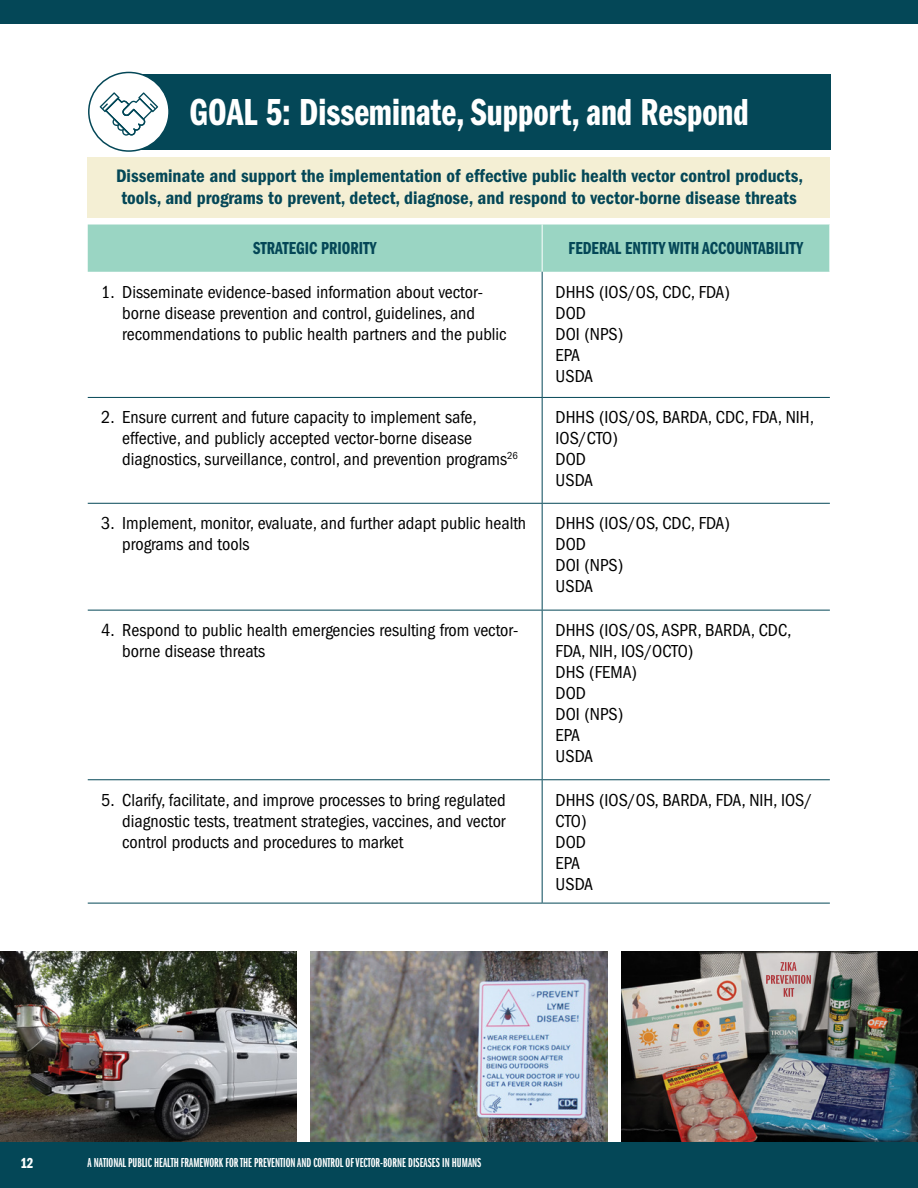
<style>
.page{position:relative;width:918px;height:1188px;background:#fff}
.page>*{position:absolute;margin:0;border:0;box-sizing:border-box;transform-origin:0 0}
.H2_goals{font:39px "ITC Franklin Gothic Std Dm Cp";color:#fff}
.Call-Out_Goal_Header{font:18.75px/22.5px "ITC Franklin Gothic Std Dm Cd";color:#044757}
.Table_Data{font:condensed 18px/21px "ITC Franklin Gothic Std";color:#000}
.Table_Header{font:18px "ITC Franklin Gothic Std Dm Cp";color:#044757}
.t1{font:15px "ITC Franklin Gothic Std Dm Cp";color:#fff}
.t2{font:13.5px "ITC Franklin Gothic Std Dm X Cp";color:#fff}
</style>
<div class="page">
<div style="left:0;top:1142px;width:918px;height:46px;background:#044757"></div>
<div style="left:0;top:0;width:918px;height:24px;background:#044757"></div>
<div style="left:129px;top:74px;width:701px;height:75px;background:#044757"></div>
<div style="left:89px;top:72px;width:80px;height:79px;background:#fff;border-radius:50%"></div>
<div style="left:88px;top:72px;width:82px;height:80px;border:2px solid #044757;border-radius:50%"></div>
<svg style="left:100px;top:92px;width:58px;height:44px"></svg>
<div style="left:88px;top:157px;width:742px;height:60px;background:#f4efd4"></div>
<div style="left:88px;top:225px;width:742px;height:47px;background:#9ad5c3"></div>
<hr style="left:542px;top:225px;width:1px;height:47px;background:#fff">
<hr style="left:542px;top:272px;width:1px;height:125px;background:#044757">
<hr style="left:88px;top:397px;width:454px;height:1px;background:#044757">
<hr style="left:542px;top:397px;width:288px;height:1px;background:#044757">
<hr style="left:542px;top:398px;width:1px;height:105px;background:#044757">
<hr style="left:88px;top:503px;width:454px;height:1px;background:#044757">
<hr style="left:542px;top:503px;width:288px;height:1px;background:#044757">
<hr style="left:542px;top:504px;width:1px;height:106px;background:#044757">
<hr style="left:88px;top:610px;width:454px;height:1px;background:#044757">
<hr style="left:542px;top:610px;width:288px;height:1px;background:#044757">
<hr style="left:542px;top:611px;width:1px;height:168px;background:#044757">
<hr style="left:88px;top:779px;width:454px;height:1px;background:#044757">
<hr style="left:542px;top:779px;width:288px;height:1px;background:#044757">
<hr style="left:542px;top:780px;width:1px;height:123px;background:#044757">
<hr style="left:88px;top:903px;width:454px;height:1px;background:#044757">
<hr style="left:542px;top:903px;width:288px;height:1px;background:#044757">
<img style="left:0;top:951px;width:297px;height:190px">
<img style="left:310px;top:951px;width:298px;height:190px">
<img style="left:621px;top:951px;width:297px;height:190px">
<svg style="left:766px;top:962px;width:45px;height:35px;background:#c9adac"></svg>
<p class="H2_goals" style="left:190px;top:91px;width:561px">GOAL 5: Disseminate, Support, and Respond</p>
<p class="Call-Out_Goal_Header" style="left:116px;top:164px;width:689px">Disseminate and support the implementation of effective public health vector control products, tools, and programs to prevent, detect, diagnose, and respond to vector-borne disease threats</p>
<p class="Table_Header" style="left:253px;top:238px;width:125px">STRATEGIC PRIORITY</p>
<p class="Table_Header" style="left:569px;top:238px;width:236px">FEDERAL ENTITY WITH ACCOUNTABILITY</p>
<p class="Table_Data" style="left:122px;top:281px;width:386px;text-indent:-21px">1. Disseminate evidence-based information about vector&shy;borne disease prevention and control, guidelines, and recommendations to public health partners and the public</p>
<p class="Table_Data" style="left:556px;top:281px;width:176px">DHHS (IOS/OS, CDC, FDA)</p>
<p class="Table_Data" style="left:556px;top:302px;width:32px">DOD</p>
<p class="Table_Data" style="left:556px;top:323px;width:69px">DOI (NPS)</p>
<p class="Table_Data" style="left:556px;top:344px;width:26px">EPA</p>
<p class="Table_Data" style="left:556px;top:365px;width:39px">USDA</p>
<p class="Table_Data" style="left:122px;top:407px;width:397px;text-indent:-21px">2. Ensure current and future capacity to implement safe, effective, and publicly accepted vector-borne disease diagnostics, surveillance, control, and prevention programs<sup>26</sup></p>
<p class="Table_Data" style="left:556px;top:407px;width:260px">DHHS (IOS/OS, BARDA, CDC, FDA, NIH,<br>IOS/CTO)</p>
<p class="Table_Data" style="left:556px;top:449px;width:32px">DOD</p>
<p class="Table_Data" style="left:556px;top:470px;width:39px">USDA</p>
<p class="Table_Data" style="left:122px;top:513px;width:406px;text-indent:-21px">3. Implement, monitor, evaluate, and further adapt public health programs and tools</p>
<p class="Table_Data" style="left:556px;top:513px;width:176px">DHHS (IOS/OS, CDC, FDA)</p>
<p class="Table_Data" style="left:556px;top:534px;width:32px">DOD</p>
<p class="Table_Data" style="left:556px;top:555px;width:69px">DOI (NPS)</p>
<p class="Table_Data" style="left:556px;top:576px;width:39px">USDA</p>
<p class="Table_Data" style="left:122px;top:620px;width:398px;text-indent:-21px">4. Respond to public health emergencies resulting from vector&shy;borne disease threats</p>
<p class="Table_Data" style="left:556px;top:620px;width:237px">DHHS (IOS/OS, ASPR, BARDA, CDC,<br>FDA, NIH, IOS/OCTO)</p>
<p class="Table_Data" style="left:556px;top:662px;width:83px">DHS (FEMA)</p>
<p class="Table_Data" style="left:556px;top:683px;width:32px">DOD</p>
<p class="Table_Data" style="left:556px;top:704px;width:69px">DOI (NPS)</p>
<p class="Table_Data" style="left:556px;top:725px;width:26px">EPA</p>
<p class="Table_Data" style="left:556px;top:746px;width:39px">USDA</p>
<p class="Table_Data" style="left:122px;top:789px;width:385px;text-align:justify;text-indent:-21px">5. Clarify, facilitate, and improve processes to bring regulated diagnostic tests, treatment strategies, vaccines, and vector control products and procedures to market</p>
<p class="Table_Data" style="left:556px;top:789px;width:258px">DHHS (IOS/OS, BARDA, FDA, NIH, IOS/<br>CTO)</p>
<p class="Table_Data" style="left:556px;top:831px;width:32px">DOD</p>
<p class="Table_Data" style="left:556px;top:852px;width:26px">EPA</p>
<p class="Table_Data" style="left:556px;top:873px;width:39px">USDA</p>
<p class="t1" style="left:21px;top:1155px;width:14px">12</p>
<p class="t2" style="left:87px;top:1155px;width:395px">A NATIONAL PUBLIC HEALTH FRAMEWORK FOR THE PREVENTION AND CONTROL OF VECTOR-BORNE DISEASES IN HUMANS</p>
</div>
